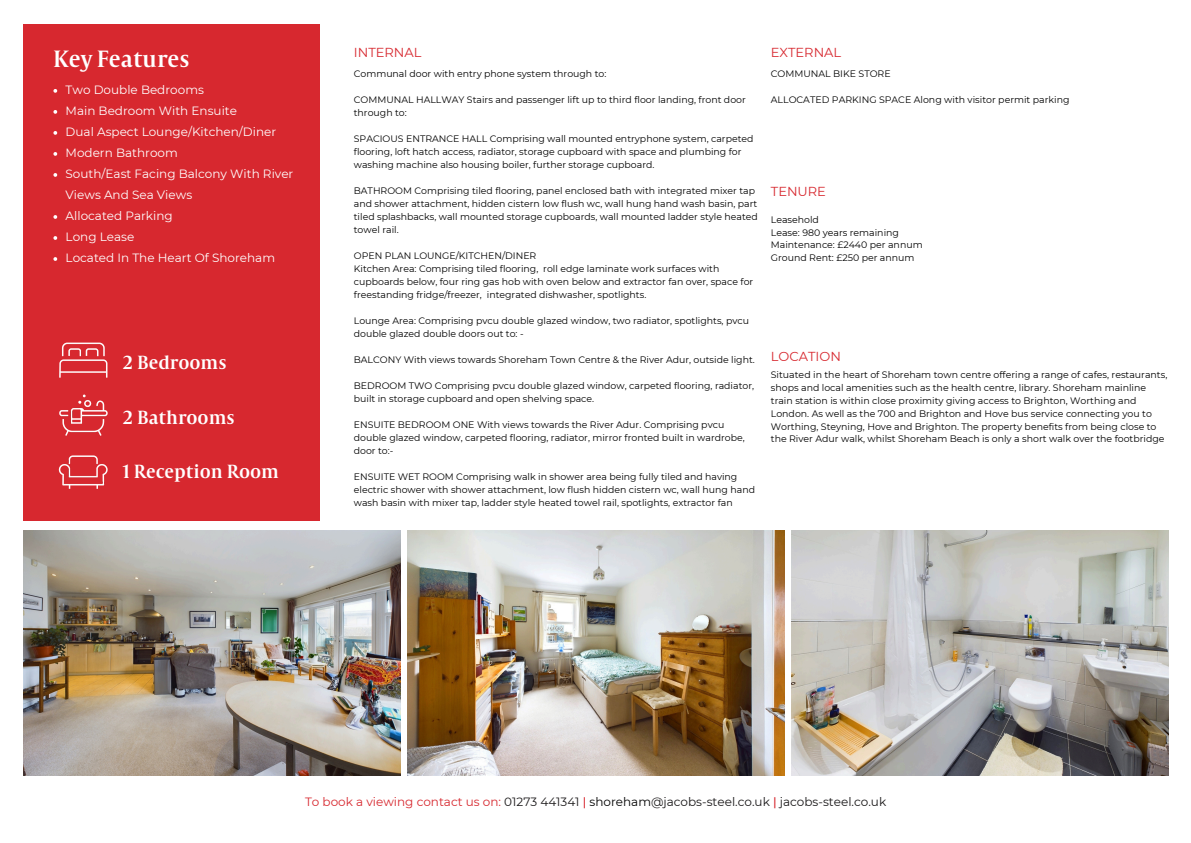
<style>
.page{position:relative;width:1191px;height:843px;background:#fff}
.page>*{position:absolute;margin:0;border:0;box-sizing:border-box;transform-origin:0 0}
.t1{font:26px "Capitolium Road";color:#fff}
.t2{font:21px "Capitolium Road";color:#fff}
.t3{font:13px "Montserrat";color:#d7282f}
.t4{font:12px/21px "Montserrat";color:#fff}
.t5{font:12px "Montserrat";color:#191718}
.t6{font:9.4px/13px "Montserrat";color:#000}
.s1{color:#d7282f}
.s2{font-weight:500;color:#d7282f}
.s3{color:#000}
</style>
<div class="page">
<img style="left:23px;top:530px;width:377px;height:245px">
<img style="left:407px;top:530px;width:377px;height:245px">
<img style="left:791px;top:530px;width:377px;height:245px">
<div style="left:23px;top:25px;width:297px;height:496px;background:#d7282f"></div>
<img style="left:58px;top:455px;width:50px;height:34px">
<img style="left:59px;top:394px;width:49px;height:42px">
<img style="left:59px;top:342px;width:49px;height:36px">
<svg style="left:53px;top:89px;width:4px;height:4px"></svg>
<svg style="left:53px;top:110px;width:4px;height:4px"></svg>
<svg style="left:53px;top:131px;width:4px;height:4px"></svg>
<svg style="left:53px;top:152px;width:4px;height:4px"></svg>
<svg style="left:53px;top:173px;width:4px;height:4px"></svg>
<svg style="left:53px;top:215px;width:4px;height:4px"></svg>
<svg style="left:53px;top:236px;width:4px;height:4px"></svg>
<svg style="left:53px;top:257px;width:4px;height:4px"></svg>
<h2 class="t1" style="left:53px;top:50px;width:138px">Key Features</h2>
<p class="t4" style="left:66px;top:79px;width:140px">Two Double Bedrooms</p>
<p class="t4" style="left:66px;top:100px;width:173px">Main Bedroom With Ensuite</p>
<p class="t4" style="left:66px;top:121px;width:212px">Dual Aspect Lounge/Kitchen/Diner</p>
<p class="t4" style="left:66px;top:142px;width:114px">Modern Bathroom</p>
<p class="t4" style="left:66px;top:163px;width:229px">South/East Facing Balcony With River<br>Views And Sea Views</p>
<p class="t4" style="left:66px;top:205px;width:109px">Allocated Parking</p>
<h2 class="t4" style="left:66px;top:226px;width:70px">Long Lease</h2>
<p class="t4" style="left:66px;top:247px;width:211px">Located In The Heart Of Shoreham</p>
<p class="t2" style="left:123px;top:355px;width:105px">2 Bedrooms</p>
<h2 class="t2" style="left:123px;top:410px;width:113px">2 Bathrooms</h2>
<h3 class="t2" style="left:123px;top:464px;width:158px">1 Reception Room</h3>
<h3 class="t3" style="left:354px;top:45px;width:69px">INTERNAL</h3>
<p class="t3" style="left:770px;top:45px;width:72px">EXTERNAL</p>
<p class="t6" style="left:354px;top:67px;width:254px">Communal door with entry phone system through to:</p>
<p class="t6" style="left:354px;top:93px;width:393px">COMMUNAL HALLWAY Stairs and passenger lift up to third floor landing, front door through to:</p>
<p class="t6" style="left:354px;top:132px;width:401px">SPACIOUS ENTRANCE HALL Comprising wall mounted entryphone system, carpeted flooring, loft hatch access, radiator, storage cupboard with space and plumbing for washing machine also housing boiler, further storage cupboard.</p>
<p class="t6" style="left:354px;top:184px;width:405px">BATHROOM Comprising tiled flooring, panel enclosed bath with integrated mixer tap and shower attachment, hidden cistern low flush wc, wall hung hand wash basin, part tiled splashbacks, wall mounted storage cupboards, wall mounted ladder style heated towel rail.</p>
<p class="t6" style="left:354px;top:249px;width:184px">OPEN PLAN LOUNGE/KITCHEN/DINER</p>
<p class="t6" style="left:354px;top:262px;width:401px">Kitchen Area: Comprising tiled flooring, roll edge laminate work surfaces with cupboards below, four ring gas hob with oven below and extractor fan over, space for freestanding fridge/freezer, integrated dishwasher, spotlights.</p>
<p class="t6" style="left:354px;top:314px;width:396px">Lounge Area: Comprising pvcu double glazed window, two radiator, spotlights, pvcu double glazed double doors out to: -</p>
<p class="t6" style="left:354px;top:353px;width:402px">BALCONY With views towards Shoreham Town Centre &amp; the River Adur, outside light.</p>
<p class="t6" style="left:354px;top:379px;width:402px">BEDROOM TWO Comprising pvcu double glazed window, carpeted flooring, radiator, built in storage cupboard and open shelving space.</p>
<p class="t6" style="left:354px;top:418px;width:392px">ENSUITE BEDROOM ONE With views towards the River Adur. Comprising pvcu double glazed window, carpeted flooring, radiator, mirror fronted built in wardrobe, door to:-</p>
<h5 class="t6" style="left:354px;top:469px;width:402px">ENSUITE WET ROOM Comprising walk in shower area being fully tiled and having electric shower with shower attachment, low flush hidden cistern wc, wall hung hand wash basin with mixer tap, ladder style heated towel rail, spotlights, extractor fan</h5>
<p class="t6" style="left:770px;top:67px;width:121px">COMMUNAL BIKE STORE</p>
<p class="t6" style="left:770px;top:93px;width:300px">ALLOCATED PARKING SPACE Along with visitor permit parking</p>
<p class="t3" style="left:770px;top:183px;width:57px">TENURE</p>
<p class="t6" style="left:770px;top:213px;width:50px">Leasehold</p>
<p class="t6" style="left:770px;top:225px;width:130px">Lease: 980 years remaining</p>
<p class="t6" style="left:770px;top:238px;width:153px">Maintenance: £2440 per annum</p>
<h3 class="t6" style="left:770px;top:251px;width:145px">Ground Rent: £250 per annum</h3>
<h4 class="t3" style="left:770px;top:348px;width:72px">LOCATION</h4>
<p class="t6" style="left:770px;top:368px;width:398px">Situated in the heart of Shoreham town centre offering a range of cafes, restaurants, shops and local amenities such as the health centre, library. Shoreham mainline train station is within close proximity giving access to Brighton, Worthing and London. As well as the 700 and Brighton and Hove bus service connecting you to Worthing, Steyning, Hove and Brighton. The property benefits from being close to the River Adur walk, whilst Shoreham Beach is only a short walk over the footbridge</p>
<p class="t5" style="left:305px;top:794px;width:582px"><span class="s1">To book a viewing contact us on:</span> 01273 441341 <span class="s2">|</span> <span class="s3">shoreham</span>@jacobs-steel.co.uk <span class="s2">|</span> jacobs-steel.co.uk</p>
</div>
